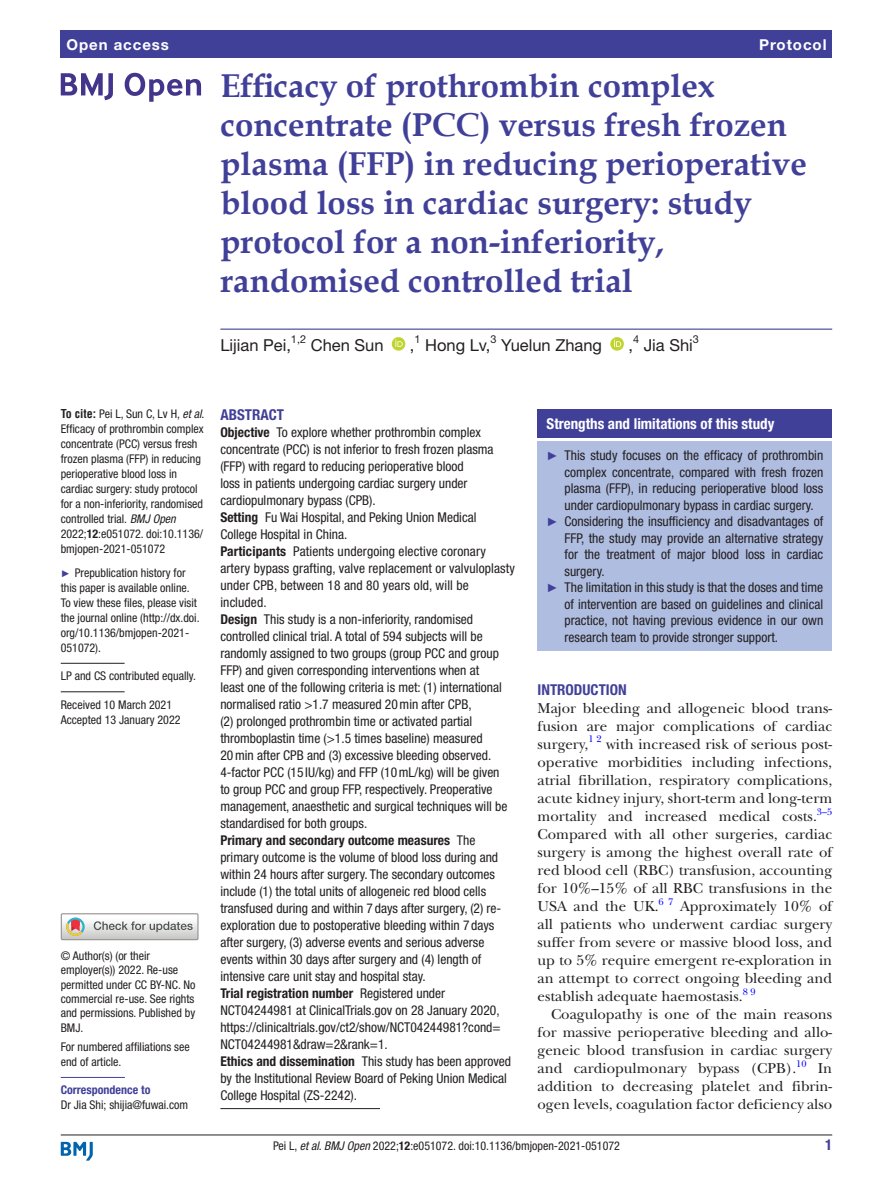
<style>
.page{position:relative;width:893px;height:1191px;background:#fff}
.page>*{position:absolute;margin:0;border:0;box-sizing:border-box;transform-origin:0 0}
.t1{font:700 33px/39px "Book Antiqua";color:#414099}
.t2{font:16.5px "Helvetica Neue LT Std";color:#231f20}
.t3{font:15px/18px "New Baskerville";color:#231f20;text-align:justify}
.t4{font:700 condensed 15px "Helvetica Neue LT Std";color:#fff}
.t5{font:700 condensed 15px "Helvetica Neue LT Std";color:#414099}
.t6{font:700 15px "Helvetica Neue LT Std";letter-spacing:.065em;color:#fff}
.t7{font:condensed 13.5px/17px "Helvetica Neue LT Std";color:#231f20}
.t8{font:condensed 12px/15px "Helvetica Neue LT Std";color:#231f20}
.t9{font:700 condensed 12px "Helvetica Neue LT Std";color:#414099}
.t10{font:10.95px "Helvetica Neue LT Std";color:#231f20}
.t11{font:9.9px "New Baskerville";color:#00f}
.s1{font-family:"Helvetica LT Std";font-weight:700}
.s2{font-style:italic}
.s3{font-weight:700}
.s4{font-family:"Arial";font-stretch:normal;font-size:9.75px;color:#414099}
.s5{font-family:"Arial";font-stretch:normal;font-size:12px;color:#414099}
</style>
<div class="page">
<hr style="left:61px;top:1134px;width:771px;height:1px;background:#231f20">
<svg style="left:61px;top:1141px;width:32px;height:19px"></svg>
<div style="left:61px;top:31px;width:771px;height:27px;background:#414099"></div>
<hr style="left:220px;top:328px;width:612px;height:2px;background:#414099">
<svg style="left:392px;top:337px;width:13px;height:14px"></svg>
<svg style="left:610px;top:337px;width:14px;height:14px"></svg>
<hr style="left:61px;top:663px;width:64px;height:1px;background:#231f20">
<hr style="left:61px;top:691px;width:64px;height:1px;background:#231f20">
<hr style="left:61px;top:1077px;width:64px;height:1px;background:#414099">
<svg style="left:61px;top:73px;width:52px;height:27px"></svg>
<svg style="left:125px;top:73px;width:76px;height:29px"></svg>
<div style="left:61px;top:913px;width:138px;height:27px;border:1px solid #969090"></div>
<svg style="left:61px;top:913px;width:137px;height:26px"></svg>
<hr style="left:220px;top:1108px;width:160px;height:1px;background:#231f20">
<div style="left:538px;top:409px;width:294px;height:29px;background:#414099"></div>
<div style="left:538px;top:442px;width:294px;height:209px;background:#afbde1"></div>
<p class="t6" style="left:66px;top:35px;width:104px">Open access</p>
<p class="t6" style="left:759px;top:35px;width:69px">Protocol</p>
<h1 class="t1" style="left:220px;top:66px;width:588px">Efficacy of prothrombin complex concentrate (PCC) versus fresh frozen plasma (FFP) in reducing perioperative blood loss in cardiac surgery: study protocol for a non-inferiority, randomised controlled trial</h1>
<p class="t2" style="left:220px;top:335px;width:72px">Lijian Pei,</p>
<p class="t10" style="left:291px;top:333px;width:17px">1,2</p>
<p class="t2" style="left:311px;top:335px;width:74px">Chen Sun</p>
<p class="t10" style="left:414px;top:333px;width:8px">1</p>
<p class="t2" style="left:425px;top:335px;width:67px">Hong Lv,</p>
<p class="t10" style="left:491px;top:333px;width:8px">3</p>
<p class="t2" style="left:501px;top:335px;width:102px">Yuelun Zhang</p>
<p class="t2" style="left:628px;top:335px;width:6px">,</p>
<p class="t10" style="left:633px;top:333px;width:8px">4</p>
<p class="t2" style="left:644px;top:335px;width:51px">Jia Shi</p>
<p class="t10" style="left:693px;top:333px;width:8px">3</p>
<p class="t2" style="left:410px;top:335px;width:6px">,</p>
<p class="t8" style="left:61px;top:406px;width:145px"><span class="s1">To cite:</span> Pei L, Sun C, Lv H, <span class="s2">et al</span>.<br>Efficacy of prothrombin complex concentrate (PCC) versus fresh frozen plasma (FFP) in reducing perioperative blood loss in cardiac surgery: study protocol for a non-inferiority, randomised controlled trial. <span class="s2">BMJ Open<br></span>2022;<span class="s3">12</span>:e051072. doi:10.1136/ bmjopen-2021-051072</p>
<p class="t8" style="left:61px;top:565px;width:140px"><span class="s4">►</span> Prepublication history for this paper is available online.<br>To view these files, please visit the journal online (http://dx.doi. org/10.1136/bmjopen-2021-<br>051072).</p>
<p class="t8" style="left:61px;top:668px;width:137px">LP and CS contributed equally.</p>
<p class="t8" style="left:61px;top:697px;width:121px">Received 10 March 2021<br>Accepted 13 January 2022</p>
<p class="t8" style="left:61px;top:948px;width:136px;line-height:14.4px">© Author(s) (or their employer(s)) 2022. Re-use permitted under CC BY-NC. No commercial re-use. See rights and permissions. Published by<br>BMJ.</p>
<p class="t8" style="left:61px;top:1039px;width:130px">For numbered affiliations see end of article.</p>
<p class="t9" style="left:61px;top:1082px;width:91px">Correspondence to</p>
<p class="t8" style="left:61px;top:1097px;width:129px">Dr Jia Shi; shijia@fuwai.com</p>
<p class="t5" style="left:220px;top:405px;width:65px">ABSTRACT</p>
<p class="t7" style="left:220px;top:423px;width:296px"><span class="s3">Objective</span> To explore whether prothrombin complex concentrate (PCC) is not inferior to fresh frozen plasma (FFP) with regard to reducing perioperative blood<br>loss in patients undergoing cardiac surgery under cardiopulmonary bypass (CPB).<br><span class="s3">Setting</span> Fu Wai Hospital, and Peking Union Medical College Hospital in China.<br><span class="s3">Participants</span> Patients undergoing elective coronary artery bypass grafting, valve replacement or valvuloplasty under CPB, between 18 and 80 years old, will be included.<br><span class="s3">Design</span> This study is a non-inferiority, randomised controlled clinical trial. A total of 594 subjects will be randomly assigned to two groups (group PCC and group FFP) and given corresponding interventions when at<br>least one of the following criteria is met: (1) international normalised ratio &gt;1.7 measured 20min after CPB,<br>(2) prolonged prothrombin time or activated partial thromboplastin time (&gt;1.5 times baseline) measured 20min after CPB and (3) excessive bleeding observed.<br>4-factor PCC (15 IU/kg) and FFP (10mL/kg) will be given<br>to group PCC and group FFP, respectively. Preoperative management, anaesthetic and surgical techniques will be standardised for both groups.<br><span class="s3">Primary and secondary outcome measures</span> The primary outcome is the volume of blood loss during and within 24 hours after surgery. The secondary outcomes include (1) the total units of allogeneic red blood cells transfused during and within 7 days after surgery, (2) re&shy;exploration due to postoperative bleeding within 7 days after surgery, (3) adverse events and serious adverse events within 30 days after surgery and (4) length of intensive care unit stay and hospital stay.<br><span class="s3">Trial registration number</span> Registered under NCT04244981 at ClinicalTrials.gov on 28 January 2020, https://clinicaltrials.gov/ct2/show/NCT04244981?cond= NCT04244981&amp;draw=2&amp;rank=1.<br><span class="s3">Ethics and dissemination</span> This study has been approved by the Institutional Review Board of Peking Union Medical College Hospital (ZS-2242).</p>
<p class="t4" style="left:547px;top:414px;width:229px">Strengths and limitations of this study</p>
<p class="t7" style="left:547px;top:447px;width:278px"><span class="s5">►</span> This study focuses on the efficacy of prothrombin</p>
<p class="t7" style="left:565px;top:463px;width:260px">complex concentrate, compared with fresh frozen</p>
<p class="t7" style="left:565px;top:480px;width:260px">plasma (FFP), in reducing perioperative blood loss</p>
<p class="t7" style="left:565px;top:496px;width:251px">under cardiopulmonary bypass in cardiac surgery.</p>
<p class="t7" style="left:547px;top:513px;width:278px"><span class="s5">►</span> Considering the insufficiency and disadvantages of</p>
<p class="t7" style="left:565px;top:529px;width:260px">FFP, the study may provide an alternative strategy</p>
<p class="t7" style="left:565px;top:546px;width:260px">for the treatment of major blood loss in cardiac</p>
<p class="t7" style="left:565px;top:562px;width:42px">surgery.</p>
<p class="t7" style="left:547px;top:579px;width:278px"><span class="s5">►</span> The limitation in this study is that the doses and time</p>
<p class="t7" style="left:565px;top:595px;width:260px">of intervention are based on guidelines and clinical</p>
<p class="t7" style="left:565px;top:612px;width:260px">practice, not having previous evidence in our own</p>
<p class="t7" style="left:565px;top:628px;width:215px">research team to provide stronger support.</p>
<p class="t5" style="left:538px;top:681px;width:91px">INTRODUCTION</p>
<p class="t3" style="left:538px;top:699px;width:296px">Major bleeding and allogeneic blood trans&shy;fusion are major complications of cardiac surgery,</p>
<p class="t11" style="left:588px;top:733px;width:15px">1 2</p>
<p class="t3" style="left:538px;top:735px;width:296px;text-indent:69px">with increased risk of serious post&shy;operative morbidities including infections, atrial fibrillation, respiratory complications, acute kidney injury, short-term and long-term mortality and increased medical costs.</p>
<p class="t11" style="left:817px;top:805px;width:17px">3–5</p>
<p class="t3" style="left:538px;top:825px;width:296px">Compared with all other surgeries, cardiac surgery is among the highest overall rate of red blood cell (RBC) transfusion, accounting for 10%–15% of all RBC transfusions in the USA and the UK.</p>
<p class="t11" style="left:659px;top:895px;width:16px">6 7</p>
<p class="t3" style="left:538px;top:897px;width:296px;text-indent:142px">Approximately 10% of all patients who underwent cardiac surgery suffer from severe or massive blood loss, and up to 5% require emergent re-exploration in an attempt to correct ongoing bleeding and establish adequate haemostasis.</p>
<p class="t11" style="left:743px;top:985px;width:14px">8 9</p>
<p class="t3" style="left:538px;top:1005px;width:296px;text-indent:14px">Coagulopathy is one of the main reasons for massive perioperative bleeding and allo&shy;geneic blood transfusion in cardiac surgery and cardiopulmonary bypass (CPB).</p>
<p class="t11" style="left:796px;top:1057px;width:12px">10</p>
<p class="t3" style="left:538px;top:1059px;width:296px;text-indent:280px">In addition to decreasing platelet and fibrin&shy;ogen levels, coagulation factor deficiency also</p>
<p class="t8" style="left:273px;top:1137px;width:348px">Pei L, <span class="s2">et al</span>. <span class="s2">BMJ Open</span> 2022;<span class="s3">12</span>:e051072. doi:10.1136/bmjopen-2021-051072</p>
<p class="t5" style="left:825px;top:1135px;width:9px">1</p>
</div>
